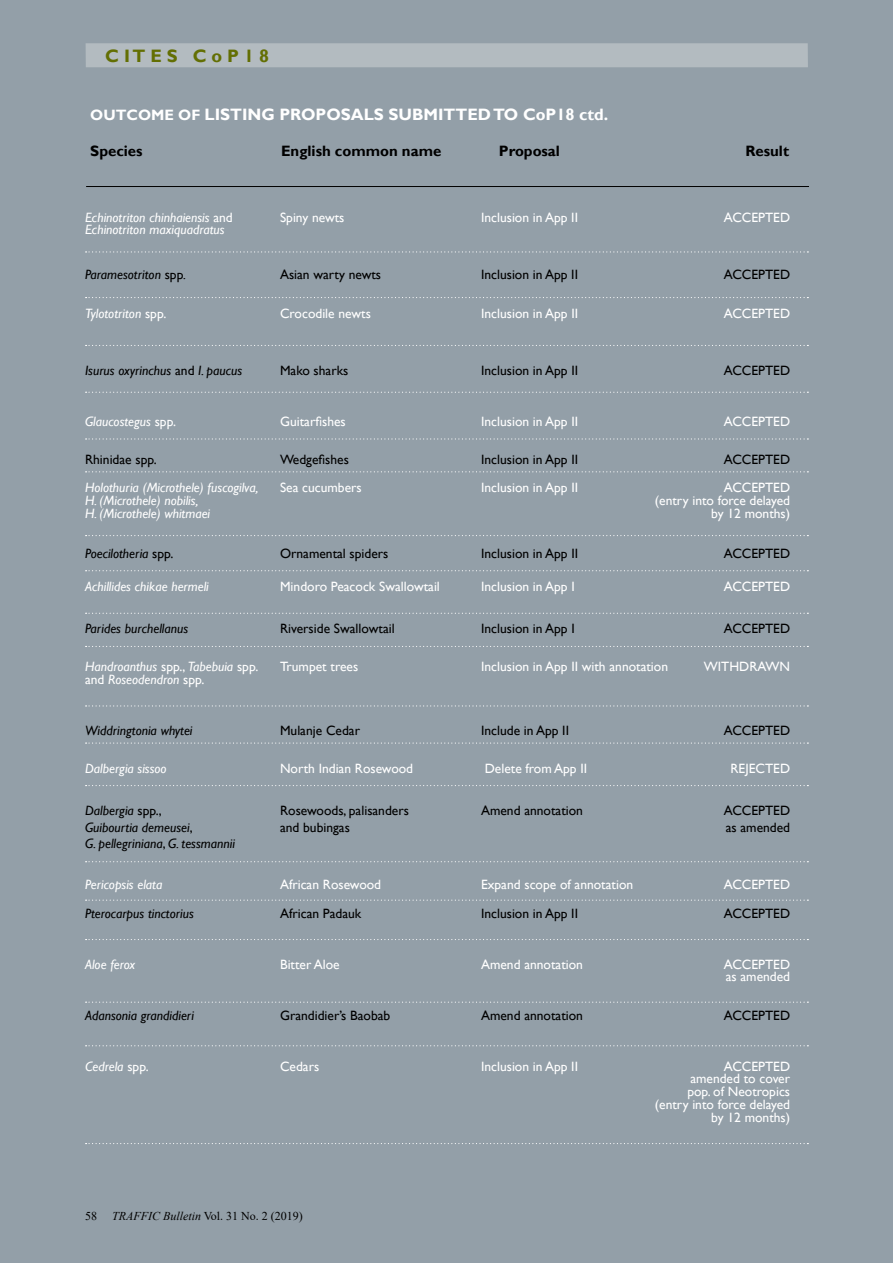
<style>
.page{position:relative;width:893px;height:1263px;background:#939fa8}
.page>*{position:absolute;margin:0;border:0;box-sizing:border-box;transform-origin:0 0}
.t1{font:700 18px "Gill Sans";color:#636f03}
.t2{font:700 16.5px "Gill Sans";color:#fff}
.t3{font:700 15px "Gill Sans";color:#000}
.t4{font:13.5px/12.8px "Gill Sans";color:#fff}
.t5{font:13.5px "Gill Sans";color:#000}
.t6{font:italic 13.5px "Gill Sans";color:#fff}
.t7{font:italic 13.5px "Gill Sans";color:#000}
.t8{font:12px "Times New Roman";color:#000}
.s1{font-size:15px}
.s2{font-style:normal}
.s3{font-style:italic}
</style>
<div class="page">
<svg style="left:86px;top:251px;width:722px;height:1px"></svg>
<svg style="left:86px;top:297px;width:722px;height:1px"></svg>
<svg style="left:86px;top:345px;width:722px;height:1px"></svg>
<svg style="left:86px;top:392px;width:722px;height:1px"></svg>
<svg style="left:86px;top:438px;width:722px;height:1px"></svg>
<svg style="left:86px;top:471px;width:722px;height:1px"></svg>
<svg style="left:86px;top:535px;width:722px;height:1px"></svg>
<svg style="left:86px;top:570px;width:722px;height:1px"></svg>
<svg style="left:86px;top:613px;width:722px;height:1px"></svg>
<svg style="left:86px;top:646px;width:722px;height:1px"></svg>
<svg style="left:86px;top:705px;width:722px;height:1px"></svg>
<svg style="left:86px;top:742px;width:722px;height:2px"></svg>
<svg style="left:86px;top:785px;width:722px;height:1px"></svg>
<svg style="left:86px;top:861px;width:722px;height:1px"></svg>
<svg style="left:86px;top:899px;width:722px;height:2px"></svg>
<svg style="left:86px;top:939px;width:722px;height:1px"></svg>
<svg style="left:86px;top:1001px;width:722px;height:2px"></svg>
<svg style="left:86px;top:1045px;width:722px;height:1px"></svg>
<svg style="left:86px;top:1143px;width:722px;height:1px"></svg>
<hr style="left:86px;top:186px;width:723px;height:1px;background:#000">
<div style="left:86px;top:43px;width:722px;height:24px;background:#b3bbc0"></div>
<h1 class="t1" style="left:105px;top:45px;width:165px">C I T E S C o P 1 8</h1>
<p class="t2" style="left:90px;top:105px;width:519px"><span class="s1">OUTCOME OF</span> LISTING PROPOSALS SUBMITTED TO CoP18 ctd.</p>
<p class="t3" style="left:90px;top:142px;width:54px">Species</p>
<p class="t3" style="left:281px;top:142px;width:162px">English common name</p>
<p class="t3" style="left:499px;top:142px;width:63px">Proposal</p>
<p class="t3" style="left:745px;top:142px;width:45px">Result</p>
<p class="t6" style="left:85px;top:209px;width:149px">Echinotriton chinhaiensis <span class="s2">and</span></p>
<p class="t4" style="left:280px;top:211px;width:66px">Spiny newts</p>
<p class="t4" style="left:481px;top:211px;width:98px">Inclusion in App II</p>
<p class="t4" style="left:724px;top:211px;width:68px">ACCEPTED</p>
<p class="t6" style="left:85px;top:222px;width:141px">Echinotriton maxiquadratus</p>
<p class="t7" style="left:85px;top:266px;width:103px">Paramesotriton <span class="s2">spp</span>.</p>
<p class="t5" style="left:280px;top:266px;width:103px">Asian warty newts</p>
<p class="t5" style="left:481px;top:266px;width:98px">Inclusion in App II</p>
<p class="t5" style="left:724px;top:266px;width:68px">ACCEPTED</p>
<p class="t6" style="left:85px;top:305px;width:83px">Tylototriton <span class="s2">spp.</span></p>
<p class="t4" style="left:280px;top:307px;width:92px">Crocodile newts</p>
<p class="t4" style="left:481px;top:307px;width:98px">Inclusion in App II</p>
<p class="t4" style="left:724px;top:307px;width:68px">ACCEPTED</p>
<p class="t7" style="left:85px;top:362px;width:159px">Isurus oxyrinchus <span class="s2">and</span> I. paucus</p>
<p class="t5" style="left:280px;top:362px;width:70px">Mako sharks</p>
<p class="t5" style="left:481px;top:362px;width:98px">Inclusion in App II</p>
<p class="t5" style="left:724px;top:362px;width:68px">ACCEPTED</p>
<p class="t6" style="left:85px;top:413px;width:92px">Glaucostegus <span class="s2">spp.</span></p>
<p class="t4" style="left:280px;top:415px;width:67px">Guitarfishes</p>
<p class="t4" style="left:481px;top:415px;width:98px">Inclusion in App II</p>
<p class="t4" style="left:724px;top:415px;width:68px">ACCEPTED</p>
<p class="t5" style="left:85px;top:451px;width:73px">Rhinidae spp.</p>
<p class="t5" style="left:280px;top:451px;width:70px">Wedgefishes</p>
<p class="t5" style="left:481px;top:451px;width:98px">Inclusion in App II</p>
<p class="t5" style="left:724px;top:451px;width:68px">ACCEPTED</p>
<p class="t6" style="left:85px;top:480px;width:175px">Holothuria (Microthele) fuscogilva,</p>
<p class="t4" style="left:280px;top:482px;width:83px">Sea cucumbers</p>
<p class="t4" style="left:481px;top:482px;width:98px">Inclusion in App II</p>
<p class="t4" style="left:724px;top:482px;width:68px">ACCEPTED</p>
<p class="t6" style="left:85px;top:493px;width:115px">H. (Microthele) nobilis,</p>
<p class="t4" style="left:655px;top:494px;width:137px">(entry into force delayed</p>
<p class="t6" style="left:85px;top:505px;width:127px">H. (Microthele) whitmaei</p>
<p class="t4" style="left:711px;top:507px;width:80px">by 12 months)</p>
<p class="t7" style="left:85px;top:545px;width:90px">Poecilotheria <span class="s2">spp.</span></p>
<p class="t5" style="left:280px;top:545px;width:110px">Ornamental spiders</p>
<p class="t5" style="left:481px;top:545px;width:98px">Inclusion in App II</p>
<p class="t5" style="left:724px;top:545px;width:68px">ACCEPTED</p>
<p class="t6" style="left:85px;top:579px;width:125px">Achillides chikae hermeli</p>
<p class="t4" style="left:280px;top:581px;width:161px">Mindoro Peacock Swallowtail</p>
<p class="t4" style="left:481px;top:581px;width:95px">Inclusion in App I</p>
<p class="t4" style="left:724px;top:581px;width:68px">ACCEPTED</p>
<p class="t7" style="left:85px;top:621px;width:105px">Parides burchellanus</p>
<p class="t5" style="left:280px;top:621px;width:116px">Riverside Swallowtail</p>
<p class="t5" style="left:481px;top:621px;width:95px">Inclusion in App I</p>
<p class="t5" style="left:724px;top:621px;width:68px">ACCEPTED</p>
<p class="t6" style="left:85px;top:659px;width:175px">Handroanthus <span class="s2">spp.,</span> Tabebuia <span class="s2">spp.</span></p>
<p class="t4" style="left:280px;top:661px;width:80px">Trumpet trees</p>
<p class="t4" style="left:481px;top:661px;width:189px">Inclusion in App II with annotation</p>
<p class="t4" style="left:704px;top:661px;width:88px">WITHDRAWN</p>
<p class="t6" style="left:85px;top:672px;width:121px"><span class="s2">and</span> Roseodendron <span class="s2">spp.</span></p>
<p class="t7" style="left:85px;top:723px;width:109px">Widdringtonia whytei</p>
<p class="t5" style="left:280px;top:723px;width:81px">Mulanje Cedar</p>
<p class="t5" style="left:481px;top:723px;width:89px">Include in App II</p>
<p class="t5" style="left:724px;top:723px;width:68px">ACCEPTED</p>
<p class="t6" style="left:85px;top:761px;width:83px">Dalbergia sissoo</p>
<p class="t4" style="left:280px;top:763px;width:135px">North Indian Rosewood</p>
<p class="t4" style="left:485px;top:763px;width:104px">Delete from App II</p>
<p class="t4" style="left:730px;top:763px;width:61px">REJECTED</p>
<p class="t7" style="left:85px;top:803px;width:78px">Dalbergia <span class="s2">spp.,</span></p>
<p class="t5" style="left:280px;top:803px;width:130px">Rosewoods, palisanders</p>
<p class="t5" style="left:481px;top:803px;width:103px">Amend annotation</p>
<p class="t5" style="left:724px;top:803px;width:68px">ACCEPTED</p>
<p class="t7" style="left:85px;top:819px;width:109px">Guibourtia demeusei<span class="s2">,</span></p>
<p class="t5" style="left:280px;top:819px;width:71px">and bubingas</p>
<p class="t5" style="left:726px;top:819px;width:66px">as amended</p>
<p class="t7" style="left:85px;top:836px;width:151px">G. pellegriniana<span class="s2">,</span> G. tessmannii</p>
<p class="t6" style="left:85px;top:877px;width:79px">Pericopsis elata</p>
<p class="t4" style="left:280px;top:879px;width:103px">African Rosewood</p>
<p class="t4" style="left:481px;top:879px;width:154px">Expand scope of annotation</p>
<p class="t4" style="left:724px;top:879px;width:68px">ACCEPTED</p>
<p class="t7" style="left:85px;top:905px;width:110px">Pterocarpus tinctorius</p>
<p class="t5" style="left:280px;top:905px;width:83px">African Padauk</p>
<p class="t5" style="left:481px;top:905px;width:98px">Inclusion in App II</p>
<p class="t5" style="left:724px;top:905px;width:68px">ACCEPTED</p>
<p class="t6" style="left:85px;top:956px;width:52px">Aloe ferox</p>
<p class="t4" style="left:280px;top:958px;width:61px">Bitter Aloe</p>
<p class="t4" style="left:481px;top:958px;width:103px">Amend annotation</p>
<p class="t4" style="left:724px;top:958px;width:68px">ACCEPTED as amended</p>
<p class="t7" style="left:85px;top:1007px;width:110px">Adansonia grandidieri</p>
<p class="t5" style="left:280px;top:1007px;width:112px">Grandidier’s Baobab</p>
<p class="t5" style="left:481px;top:1007px;width:103px">Amend annotation</p>
<p class="t5" style="left:724px;top:1007px;width:68px">ACCEPTED</p>
<p class="t6" style="left:85px;top:1058px;width:65px">Cedrela <span class="s2">spp.</span></p>
<p class="t4" style="left:280px;top:1060px;width:41px">Cedars</p>
<p class="t4" style="left:481px;top:1060px;width:98px">Inclusion in App II</p>
<p class="t4" style="left:655px;top:1060px;width:137px;text-align:right">ACCEPTED<br>amended to cover<br>pop. of Neotropics (entry into force delayed by 12 months)</p>
<p class="t8" style="left:85px;top:1208px;width:13px">58</p>
<p class="t8" style="left:112px;top:1208px;width:192px"><span class="s3">TRAFFIC Bulletin</span> Vol. 31 No. 2 (2019)</p>
</div>
